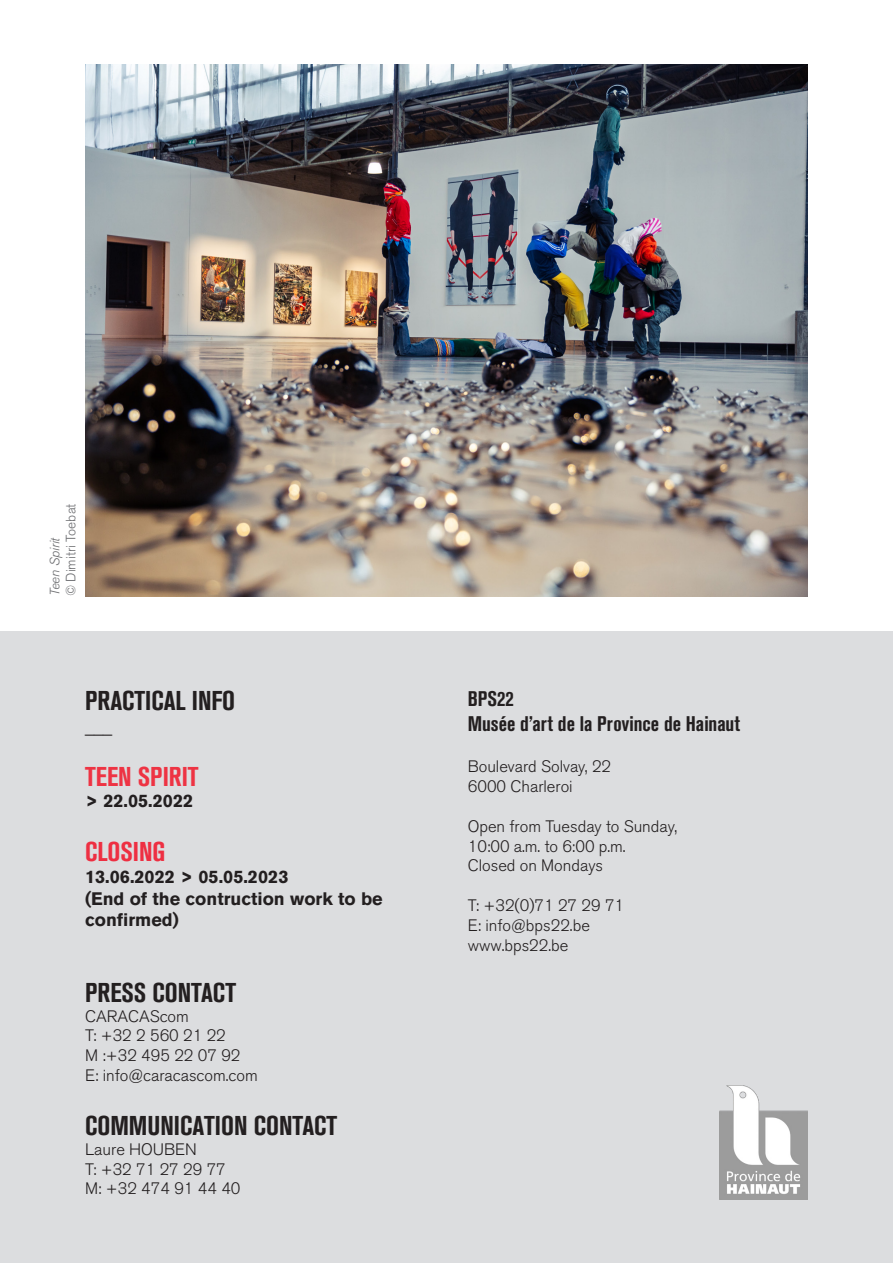
<style>
.page{position:relative;width:893px;height:1263px;background:#fff}
.page>*{position:absolute;margin:0;border:0;box-sizing:border-box;transform-origin:0 0}
.t1{font:700 condensed 27px "Akzidenz Grotesk BQ";color:#231f20}
.t2{font:700 condensed 27px "Akzidenz Grotesk BQ";color:#ee3343}
.t3{font:700 condensed 27px "Akzidenz Grotesk BQ";color:#ee2f42}
.t4{font:700 condensed 21px "Akzidenz Grotesk BQ";color:#231f20}
.t5{font:700 18px/21.6px "Akzidenz Grotesk BQ";color:#231f20}
.t6{font:300 18px "Akzidenz Grotesk BQ";color:#231f20}
.Corps{font:300 16.5px/19.8px "Akzidenz Grotesk BQ";color:#231f20}
.t7{font:300 13.5px "Akzidenz Grotesk BQ";color:#6c6d70}
.t8{font:italic 300 13.5px "Akzidenz Grotesk BQ";color:#6c6d70}
</style>
<div class="page">
<div style="left:0;top:631px;width:893px;height:632px;background:#dcdddf"></div>
<img style="left:719px;top:1085px;width:89px;height:114px">
<img style="left:85px;top:64px;width:723px;height:532px">
<p class="t7" style="left:63px;top:596px;width:94px;rotate:-90deg">© Dimitri Toebat</p>
<p class="t8" style="left:47px;top:596px;width:61px;rotate:-90deg">Teen Spirit</p>
<p class="t1" style="left:85px;top:685px;width:152px">PRACTICAL INFO</p>
<p class="t6" style="left:85px;top:715px;width:28px">___</p>
<p class="t2" style="left:85px;top:761px;width:115px">TEEN SPIRIT</p>
<p class="t5" style="left:85px;top:790px;width:110px">&gt; 22.05.2022</p>
<p class="t3" style="left:85px;top:836px;width:82px">CLOSING</p>
<p class="t5" style="left:85px;top:866px;width:205px">13.06.2022 &gt; 05.05.2023</p>
<p class="t5" style="left:85px;top:887px;width:299px">(End of the contruction work to be confirmed)</p>
<p class="t1" style="left:85px;top:977px;width:152px">PRESS CONTACT</p>
<p class="Corps" style="left:85px;top:1006px;width:105px">CARACAScom</p>
<p class="Corps" style="left:85px;top:1026px;width:142px">T: +32 2 560 21 22</p>
<p class="Corps" style="left:85px;top:1046px;width:157px">M :+32 495 22 07 92</p>
<p class="Corps" style="left:85px;top:1066px;width:174px">E: info@caracascom.com</p>
<p class="t1" style="left:85px;top:1110px;width:254px">COMMUNICATION CONTACT</p>
<p class="Corps" style="left:85px;top:1139px;width:113px">Laure HOUBEN</p>
<p class="Corps" style="left:85px;top:1159px;width:142px">T: +32 71 27 29 77</p>
<p class="Corps" style="left:85px;top:1179px;width:157px">M: +32 474 91 44 40</p>
<p class="t4" style="left:468px;top:686px;width:47px">BPS22</p>
<p class="t4" style="left:468px;top:712px;width:274px">Musée d’art de la Province de Hainaut</p>
<p class="Corps" style="left:468px;top:757px;width:145px">Boulevard Solvay, 22</p>
<p class="Corps" style="left:468px;top:777px;width:106px">6000 Charleroi</p>
<p class="Corps" style="left:468px;top:817px;width:211px">Open from Tuesday to Sunday,</p>
<p class="Corps" style="left:468px;top:836px;width:159px">10:00 a.m. to 6:00 p.m.</p>
<p class="Corps" style="left:468px;top:856px;width:137px">Closed on Mondays</p>
<p class="Corps" style="left:468px;top:896px;width:158px">T: +32(0)71 27 29 71<br>E: info@bps22.be</p>
<p class="Corps" style="left:468px;top:935px;width:102px">www.bps22.be</p>
</div>
